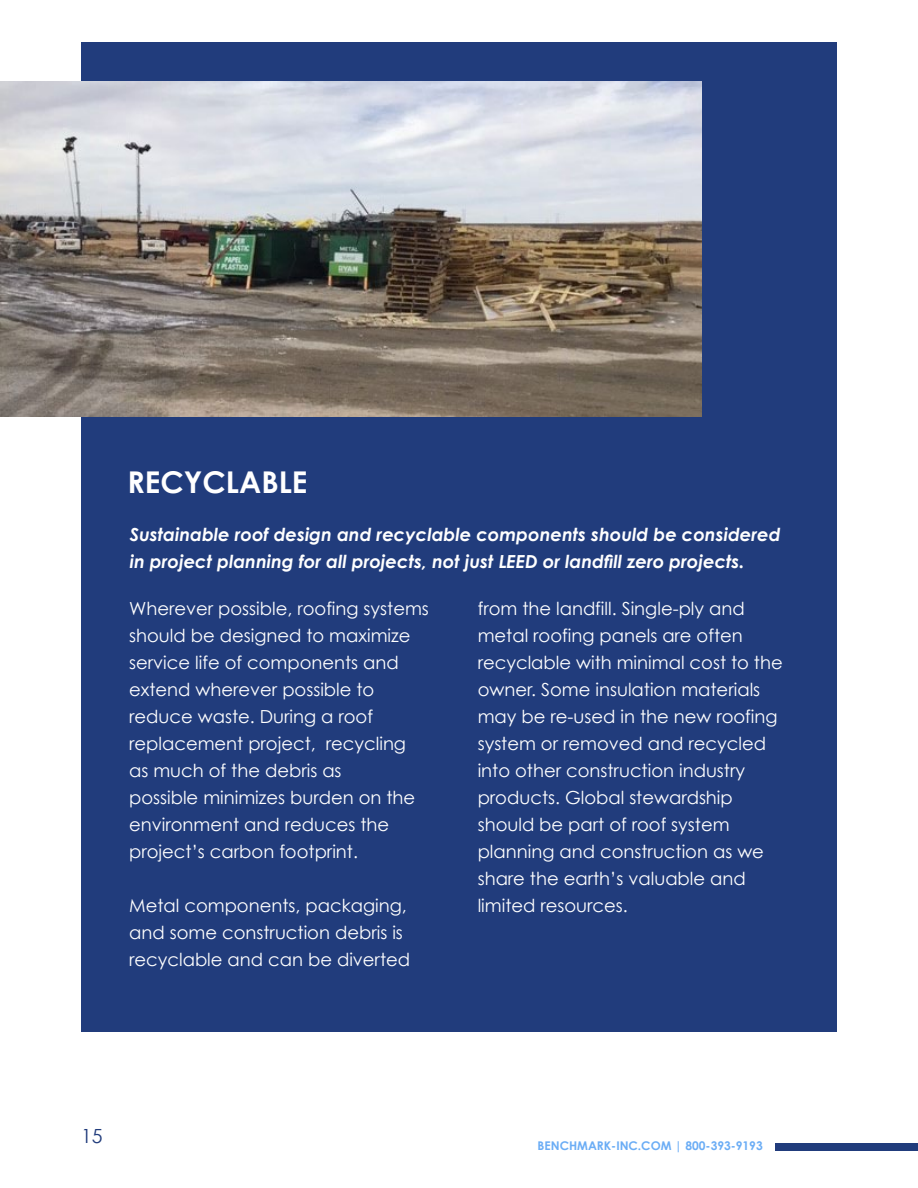
<style>
.page{position:relative;width:918px;height:1188px;background:#fff}
.page>*{position:absolute;margin:0;border:0;box-sizing:border-box;transform-origin:0 0}
.t1{font:700 30px "Century Gothic";color:#fff}
.t2{font:19.5px "Century Gothic";color:#213c7c}
.t3{font:18px/27px "Century Gothic";color:#fff}
.t4{font:italic 700 18px/27px "Century Gothic";color:#fff}
.t5{font:700 12px "Century Gothic";color:#6badf5}
</style>
<div class="page">
<div style="left:776px;top:1143px;width:142px;height:7px;background:#213c7c"></div>
<div style="left:81px;top:43px;width:756px;height:989px;background:#213c7c"></div>
<img style="left:0;top:81px;width:702px;height:336px">
<h1 class="t1" style="left:128px;top:463px;width:181px">RECYCLABLE</h1>
<p class="t4" style="left:130px;top:520px;width:652px">Sustainable roof design and recyclable components should be considered in project planning for all projects, not just LEED or landfill zero projects.</p>
<p class="t3" style="left:129px;top:595px;width:301px">Wherever possible, roofing systems should be designed to maximize service life of components and extend wherever possible to reduce waste. During a roof replacement project, recycling as much of the debris as<br>possible minimizes burden on the environment and reduces the project’s carbon footprint.</p>
<p class="t3" style="left:129px;top:892px;width:283px">Metal components, packaging, and some construction debris is recyclable and can be diverted</p>
<p class="t3" style="left:478px;top:595px;width:307px">from the landfill. Single-ply and metal roofing panels are often recyclable with minimal cost to the owner. Some insulation materials may be re-used in the new roofing system or removed and recycled into other construction industry products. Global stewardship should be part of roof system planning and construction as we share the earth’s valuable and limited resources.</p>
<p class="t2" style="left:81px;top:1124px;width:23px">15</p>
<p class="t5" style="left:538px;top:1138px;width:227px">BENCHMARK-INC.COM | 800-393-9193</p>
</div>
